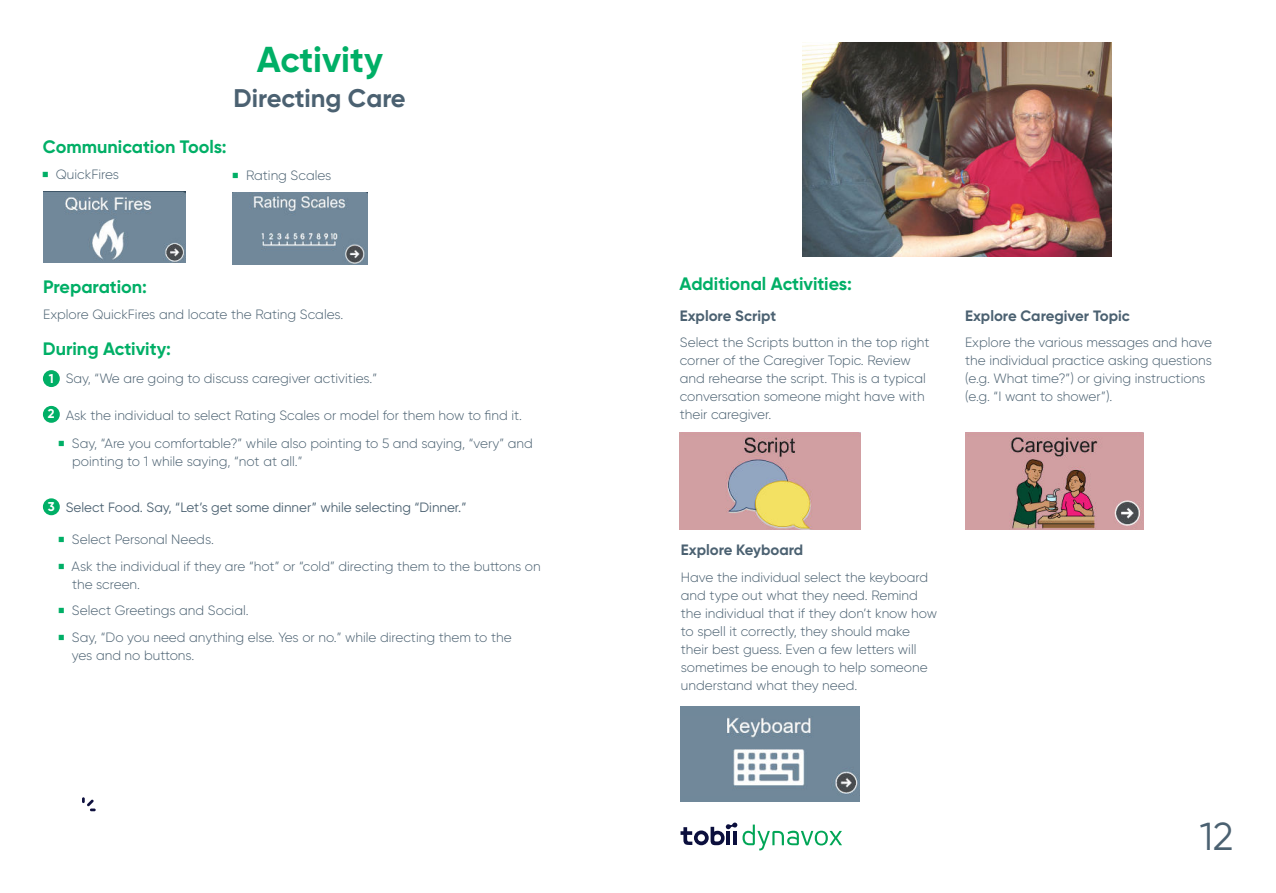
<style>
.page{position:relative;width:1276px;height:893px;background:#fff}
.page>*{position:absolute;margin:0;border:0;box-sizing:border-box;transform-origin:0 0}
.t1{font:39px "Gilroy";color:#4b6171}
.t2{font:700 36px "Gilroy";color:#00af66}
.t3{font:700 25.5px "Gilroy";letter-spacing:-.005em;color:#4b6171}
.t4{font:700 18px "Gilroy";color:#00af66}
.t5{font:700 15px "Gilroy";color:#4b6171}
.t6{font:300 13.5px/18px "Gilroy";color:#4b6171}
.t7{font:13.5px "Gilroy";color:#4b6171}
.t8{font:700 12.75px "Gilroy";color:#fff}
.s1{font-family:"Minion Pro";font-weight:700;font-size:18px;color:#00af66}
.s2{font-weight:700;font-size:12.75px;color:#fff}
</style>
<div class="page">
<svg style="left:82px;top:797px;width:14px;height:15px"></svg>
<svg style="left:680px;top:822px;width:162px;height:28px"></svg>
<img style="left:232px;top:192px;width:135px;height:73px">
<img style="left:43px;top:192px;width:142px;height:71px">
<div style="left:43px;top:406px;width:17px;height:17px;background:#00af66;border-radius:50%"></div>
<div style="left:43px;top:370px;width:17px;height:17px;background:#00af66;border-radius:50%"></div>
<div style="left:43px;top:498px;width:17px;height:17px;background:#00af66;border-radius:50%"></div>
<img style="left:679px;top:433px;width:181px;height:97px">
<img style="left:965px;top:433px;width:178px;height:97px">
<div style="left:680px;top:706px;width:179px;height:95px;background:#70889a"></div>
<img style="left:726px;top:717px;width:132px;height:77px">
<img style="left:802px;top:43px;width:309px;height:214px">
<h2 class="t2" style="left:257px;top:43px;width:128px">Activity</h2>
<h3 class="t3" style="left:234px;top:86px;width:174px">Directing Care</h3>
<h3 class="t4" style="left:43px;top:139px;width:185px">Communication Tools:</h3>
<p class="t6" style="left:42px;top:167px;width:79px"><span class="s1">■</span> QuickFires</p>
<p class="t6" style="left:232px;top:167px;width:101px"><span class="s1">■</span> Rating Scales</p>
<h3 class="t4" style="left:43px;top:279px;width:105px">Preparation:</h3>
<p class="t6" style="left:43px;top:307px;width:302px">Explore QuickFires and locate the Rating Scales.</p>
<h3 class="t4" style="left:43px;top:340px;width:130px">During Activity:</h3>
<p class="t6" style="left:49px;top:370px;width:330px"><span class="s2">1</span> Say, “We are going to discuss caregiver activities.”</p>
<p class="t6" style="left:66px;top:407px;width:458px">Ask the individual to select Rating Scales or model for them how to find it.</p>
<p class="t8" style="left:48px;top:408px;width:8px">2</p>
<p class="t6" style="left:72px;top:435px;width:462px;text-indent:-14px"><span class="s1">■</span> Say, “Are you comfortable?” while also pointing to 5 and saying, “very” and pointing to 1 while saying, “not at all.”</p>
<p class="t7" style="left:48px;top:501px;width:420px"><span class="s2">3</span> Select Food. Say, “Let’s get some dinner” while selecting “Dinner.”</p>
<p class="t6" style="left:58px;top:531px;width:157px"><span class="s1">■</span> Select Personal Needs.</p>
<p class="t6" style="left:72px;top:558px;width:470px;text-indent:-14px"><span class="s1">■</span> Ask the individual if they are “hot” or “cold” directing them to the buttons on the screen.</p>
<p class="t6" style="left:58px;top:602px;width:192px"><span class="s1">■</span> Select Greetings and Social.</p>
<p class="t6" style="left:72px;top:629px;width:441px;text-indent:-14px"><span class="s1">■</span> Say, “Do you need anything else. Yes or no.” while directing them to the yes and no buttons.</p>
<h3 class="t4" style="left:679px;top:276px;width:174px">Additional Activities:</h3>
<p class="t5" style="left:680px;top:309px;width:98px">Explore Script</p>
<p class="t6" style="left:680px;top:334px;width:251px">Select the Scripts button in the top right corner of the Caregiver Topic. Review and rehearse the script. This is a typical conversation someone might have with their caregiver.</p>
<p class="t5" style="left:965px;top:309px;width:166px">Explore Caregiver Topic</p>
<p class="t6" style="left:965px;top:334px;width:248px">Explore the various messages and have the individual practice asking questions (e.g. What time?”) or giving instructions (e.g. “I want to shower”).</p>
<p class="t5" style="left:681px;top:543px;width:124px">Explore Keyboard</p>
<p class="t6" style="left:681px;top:569px;width:258px">Have the individual select the keyboard and type out what they need. Remind the individual that if they don’t know how to spell it correctly, they should make their best guess. Even a few letters will sometimes be enough to help someone understand what they need.</p>
<h1 class="t1" style="left:1199px;top:819px;width:35px">12</h1>
</div>
